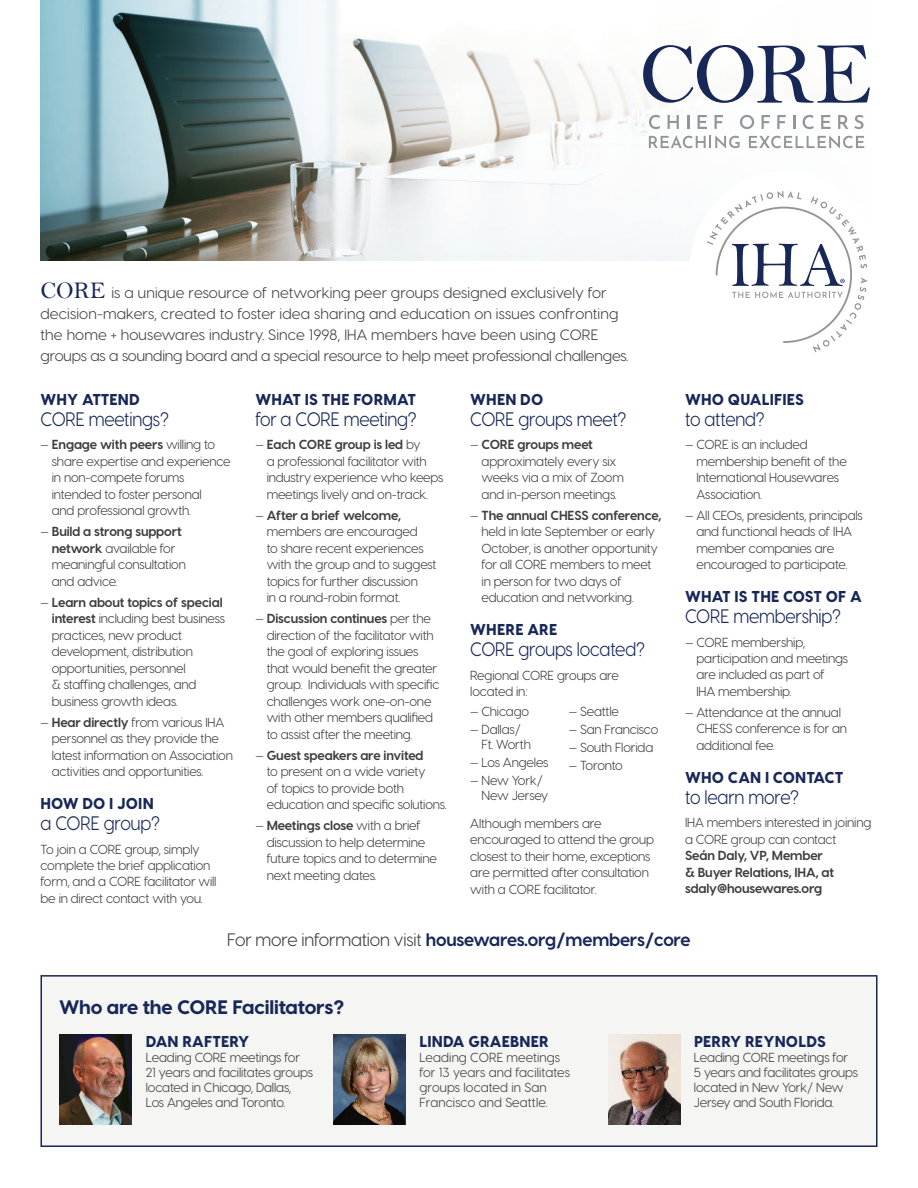
<style>
.page{position:relative;width:918px;height:1188px;background:#fff}
.page>*{position:absolute;margin:0;border:0;box-sizing:border-box;transform-origin:0 0}
.t1{font:19.5px "Visby CF";letter-spacing:-.01em;color:#172757;scale:.9 1}
.t2{font:800 19.5px "Visby CF";letter-spacing:-.01em;color:#172757}
.t3{font:700 18px "Visby CF";letter-spacing:-.01em;color:#172757}
.t4{font:800 15.75px "Visby CF";letter-spacing:.01em;color:#172757;scale:.95 1}
.t5{font:15px/21px "Visby CF";letter-spacing:.01em;color:#3e3e3f}
.t6{font:13.2px/16.5px "Visby CF";letter-spacing:-.01em;color:#3e3e3f}
.t7{font:13.2px/15px "Visby CF";letter-spacing:.01em;color:#3e3e3f}
.t8{font:700 13.2px/16.5px "Visby CF";letter-spacing:-.01em;color:#3e3e3f}
.s1{font-family:"Bell";font-size:24px;color:#172757}
.s2{font-weight:700}
.s3{font-weight:400;color:#3e3e3f}
</style>
<div class="page">
<svg style="left:41px;top:0;width:824px;height:261px"></svg>
<div style="left:689px;top:171px;width:194px;height:204px;background:#fff;border-radius:50%"></div>
<div style="left:41px;top:976px;width:836px;height:170px;background:#f5f5f4"></div>
<div style="left:41px;top:975px;width:837px;height:172px;border:2px solid #172757"></div>
<svg style="left:649px;top:115px;width:11px;height:14px"></svg>
<svg style="left:668px;top:115px;width:11px;height:14px"></svg>
<svg style="left:687px;top:115px;width:2px;height:14px"></svg>
<svg style="left:698px;top:115px;width:9px;height:14px"></svg>
<svg style="left:715px;top:115px;width:8px;height:14px"></svg>
<svg style="left:740px;top:115px;width:14px;height:14px"></svg>
<svg style="left:762px;top:115px;width:8px;height:14px"></svg>
<svg style="left:777px;top:115px;width:9px;height:14px"></svg>
<svg style="left:793px;top:115px;width:2px;height:14px"></svg>
<svg style="left:803px;top:115px;width:11px;height:14px"></svg>
<svg style="left:821px;top:115px;width:10px;height:14px"></svg>
<svg style="left:838px;top:115px;width:10px;height:14px"></svg>
<svg style="left:854px;top:115px;width:10px;height:14px"></svg>
<svg style="left:649px;top:135px;width:91px;height:13px"></svg>
<svg style="left:749px;top:135px;width:115px;height:13px"></svg>
<svg style="left:643px;top:45px;width:227px;height:58px"></svg>
<svg style="left:707px;top:191px;width:161px;height:161px"></svg>
<img style="left:60px;top:1034px;width:72px;height:90px">
<img style="left:334px;top:1034px;width:72px;height:90px">
<img style="left:608px;top:1034px;width:72px;height:90px">
<p class="t5" style="left:40px;top:283px;width:589px"><span class="s1">CORE</span> is a unique resource of networking peer groups designed exclusively for decision-makers, created to foster idea sharing and education on issues confronting the home + housewares industry. Since 1998, IHA members have been using CORE groups as a sounding board and a special resource to help meet professional challenges.</p>
<p class="t4" style="left:41px;top:392px;width:106px">WHY ATTEND</p>
<h1 class="t1" style="left:40px;top:410px;width:144px">CORE meetings?</h1>
<p class="t6" style="left:52px;top:437px;width:180px;text-indent:-11px">— <span class="s2">Engage with peers</span> willing to share expertise and experience in non-compete forums intended to foster personal<br>and professional growth.</p>
<p class="t6" style="left:52px;top:524px;width:136px;text-indent:-11px">— <span class="s2">Build a strong support network</span> available for meaningful consultation and advice.</p>
<p class="t6" style="left:52px;top:595px;width:175px;text-indent:-11px">— <span class="s2">Learn about topics of special interest</span> including best business practices, new product development, distribution opportunities, personnel<br>&amp; staffing challenges, and business growth ideas.</p>
<p class="t6" style="left:52px;top:715px;width:183px;text-indent:-11px">— <span class="s2">Hear directly</span> from various IHA personnel as they provide the latest information on Association activities and opportunities.</p>
<p class="t4" style="left:41px;top:797px;width:121px">HOW DO I JOIN</p>
<h1 class="t1" style="left:40px;top:815px;width:134px">a CORE group?</h1>
<p class="t6" style="left:40px;top:841px;width:178px">To join a CORE group, simply complete the brief application form, and a CORE facilitator will be in direct contact with you.</p>
<p class="t4" style="left:255px;top:392px;width:171px">WHAT IS THE FORMAT</p>
<h1 class="t1" style="left:255px;top:410px;width:181px">for a CORE meeting?</h1>
<p class="t6" style="left:267px;top:437px;width:178px;text-indent:-11px">— <span class="s2">Each CORE group is led</span> by<br>a professional facilitator with industry experience who keeps meetings lively and on-track.</p>
<p class="t6" style="left:267px;top:508px;width:171px;text-indent:-11px">— <span class="s2">After a brief welcome, </span>members are encouraged<br>to share recent experiences with the group and to suggest topics for further discussion<br>in a round-robin format.</p>
<p class="t6" style="left:267px;top:611px;width:174px;text-indent:-11px">— <span class="s2">Discussion continues</span> per the direction of the facilitator with the goal of exploring issues that would benefit the greater group. Individuals with specific challenges work one-on-one with other members qualified to assist after the meeting.</p>
<p class="t6" style="left:267px;top:748px;width:182px;text-indent:-11px">— <span class="s2">Guest speakers are invited<br></span>to present on a wide variety<br>of topics to provide both education and specific solutions.</p>
<p class="t6" style="left:267px;top:818px;width:172px;text-indent:-11px">— <span class="s2">Meetings close</span> with a brief discussion to help determine future topics and to determine next meeting dates.</p>
<p class="t4" style="left:470px;top:392px;width:78px">WHEN DO</p>
<h1 class="t1" style="left:470px;top:410px;width:175px">CORE groups meet?</h1>
<p class="t6" style="left:482px;top:437px;width:144px;text-indent:-11px">— <span class="s2">CORE groups meet </span>approximately every six weeks via a mix of Zoom and in-person meetings.</p>
<p class="t6" style="left:482px;top:508px;width:181px;text-indent:-11px">— <span class="s2">The annual CHESS conference, </span>held in late September or early<br>October, is another opportunity for all CORE members to meet in person for two days of education and networking.</p>
<p class="t4" style="left:470px;top:623px;width:93px">WHERE ARE</p>
<h1 class="t1" style="left:470px;top:641px;width:196px">CORE groups located?</h1>
<p class="t6" style="left:470px;top:667px;width:150px">Regional CORE groups are located in:</p>
<p class="t6" style="left:470px;top:704px;width:60px">— Chicago</p>
<p class="t6" style="left:482px;top:722px;width:51px;line-height:15px;text-indent:-11px">— Dallas/<br>Ft. Worth</p>
<p class="t6" style="left:470px;top:755px;width:80px">— Los Angeles</p>
<p class="t6" style="left:482px;top:773px;width:68px;line-height:15px;text-indent:-11px">— New York/<br>New Jersey</p>
<p class="t6" style="left:569px;top:704px;width:52px">— Seattle</p>
<p class="t6" style="left:569px;top:722px;width:91px">— San Francisco</p>
<p class="t6" style="left:569px;top:740px;width:86px">— South Florida</p>
<p class="t6" style="left:569px;top:758px;width:56px">— Toronto</p>
<p class="t6" style="left:470px;top:816px;width:185px">Although members are encouraged to attend the group closest to their home, exceptions are permitted after consultation with a CORE facilitator.</p>
<p class="t4" style="left:685px;top:392px;width:127px">WHO QUALIFIES</p>
<h1 class="t1" style="left:685px;top:410px;width:90px">to attend?</h1>
<p class="t6" style="left:696px;top:437px;width:152px;text-indent:-11px">— CORE is an included membership benefit of the<br>International Housewares<br>Association.</p>
<p class="t6" style="left:696px;top:508px;width:168px;text-indent:-11px">— All CEOs, presidents, principals and functional heads of IHA member companies are encouraged to participate.</p>
<p class="t4" style="left:685px;top:590px;width:187px">WHAT IS THE COST OF A</p>
<h1 class="t1" style="left:685px;top:608px;width:175px">CORE membership?</h1>
<p class="t6" style="left:696px;top:634px;width:153px;text-indent:-11px">— CORE membership, participation and meetings are included as part of<br>IHA membership.</p>
<p class="t6" style="left:696px;top:705px;width:152px;text-indent:-11px">— Attendance at the annual<br>CHESS conference is for an additional fee.</p>
<p class="t4" style="left:685px;top:770px;width:168px">WHO CAN I CONTACT</p>
<h1 class="t1" style="left:685px;top:788px;width:128px">to learn more?</h1>
<p class="t6" style="left:685px;top:815px;width:188px">IHA members interested in joining a CORE group can contact</p>
<p class="t8" style="left:685px;top:848px;width:151px">Seán Daly, VP, Member &amp; Buyer Relations, IHA, at sdaly@housewares.org</p>
<h2 class="t3" style="left:227px;top:932px;width:465px"><span class="s3">For more information visit</span> housewares.org/members/core</h2>
<h1 class="t2" style="left:59px;top:998px;width:287px">Who are the CORE Facilitators?</h1>
<p class="t4" style="left:146px;top:1034px;width:111px">DAN RAFTERY</p>
<p class="t6" style="left:146px;top:1050px;width:169px;line-height:15px">Leading CORE meetings for<br>21 years and facilitates groups located in Chicago, Dallas,<br>Los Angeles and Toronto.</p>
<p class="t4" style="left:420px;top:1034px;width:138px">LINDA GRAEBNER</p>
<p class="t7" style="left:419px;top:1050px;width:152px">Leading CORE meetings for 13 years and facilitates groups located in San<br>Francisco and Seattle.</p>
<p class="t4" style="left:694px;top:1034px;width:140px">PERRY REYNOLDS</p>
<p class="t6" style="left:694px;top:1050px;width:166px;line-height:15px">Leading CORE meetings for<br>5 years and facilitates groups located in New York/ New<br>Jersey and South Florida.</p>
</div>
